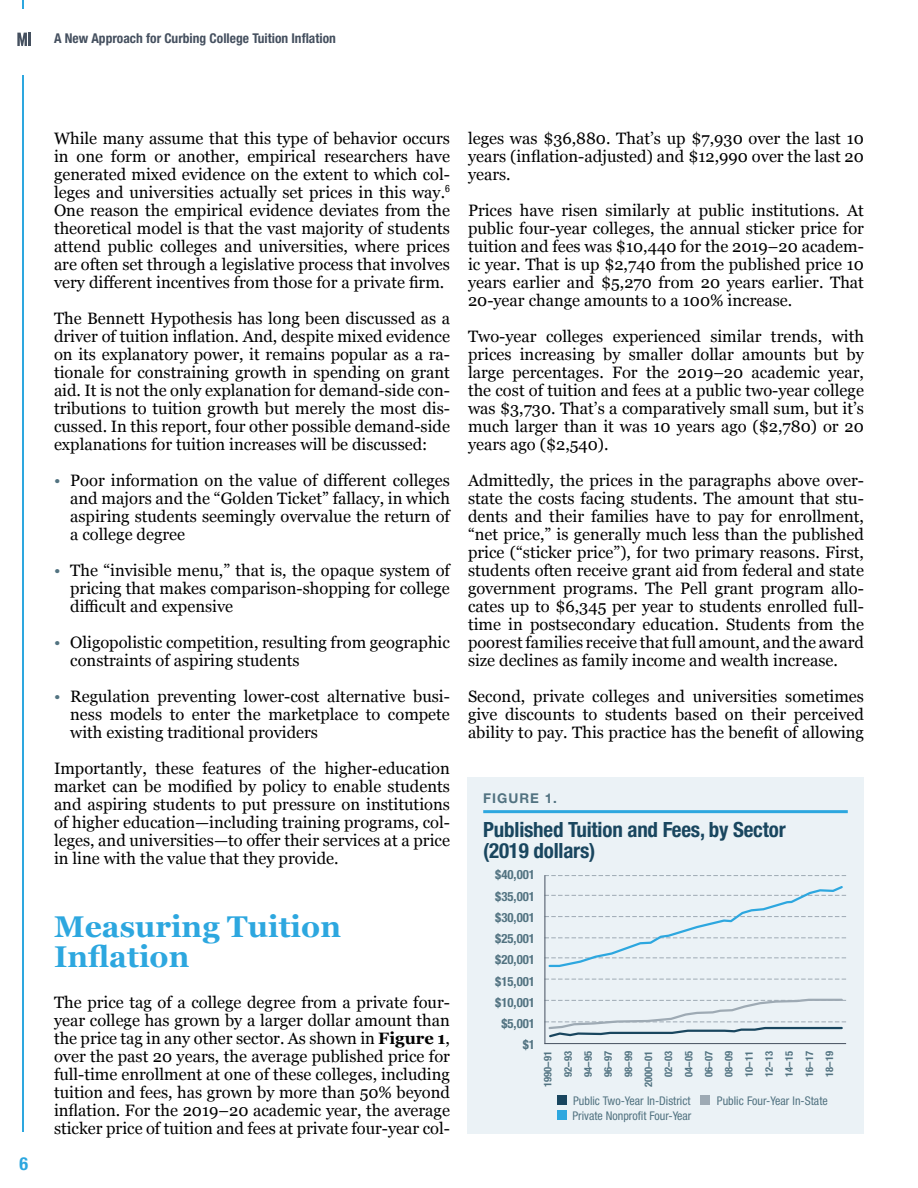
<style>
.page{position:relative;width:918px;height:1188px;background:#fff}
.page>*{position:absolute;margin:0;border:0;box-sizing:border-box;transform-origin:0 0}
.t1{font:700 30px/30px "Georgia";color:#2da7df}
.t2{font:700 condensed 21px/21px "Helvetica Neue LT Pro";letter-spacing:-.01em;color:#19465f}
.t3{font:700 condensed 18px "Helvetica Neue LT Pro";color:#2da7df}
.t4{font:16.5px/18px "Georgia";color:#000;text-align:justify}
.t5{font:700 condensed 13.5px "Helvetica Neue LT Pro";color:#45505f}
.t6{font:700 13.5px "Helvetica Neue LT Pro";letter-spacing:.075em;color:#527381}
.t7{font:700 condensed 12.75px/21.1px "Helvetica Neue LT Pro";color:#527381;text-align:right}
.t8{font:condensed 12px "Helvetica Neue LT Pro";color:#527381}
.t9{font:700 condensed 10.5px/20.1px "Helvetica Neue LT Pro";color:#527381;text-align:right}
.s1{color:#527381}
.s2{font-weight:700}
</style>
<div class="page">
<svg style="left:17px;top:33px;width:14px;height:13px"></svg>
<hr style="left:23px;top:75px;width:1px;height:1056px;background:#2da7df">
<div style="left:467px;top:778px;width:397px;height:356px;background:#ebf2f6"></div>
<hr style="left:483px;top:810px;width:365px;height:3px;background:#2da7df">
<svg style="left:546px;top:979px;width:300px;height:1px"></svg>
<svg style="left:546px;top:875px;width:300px;height:1px"></svg>
<div style="left:557px;top:1095px;width:10px;height:10px;background:#19465f"></div>
<div style="left:700px;top:1095px;width:10px;height:10px;background:#9eaab4"></div>
<div style="left:557px;top:1110px;width:10px;height:10px;background:#2da7df"></div>
<hr style="left:545px;top:1043px;width:301px;height:1px;background:#45505f">
<hr style="left:545px;top:875px;width:1px;height:169px;background:#45505f">
<svg style="left:545px;top:884px;width:301px;height:84px"></svg>
<svg style="left:545px;top:998px;width:301px;height:41px"></svg>
<p class="t5" style="left:54px;top:30px;width:283px">A New Approach for Curbing College Tuition Inflation</p>
<p class="t3" style="left:20px;top:1153px;width:10px">6</p>
<p class="t4" style="left:54px;top:129px;width:398px">While many assume that this type of behavior occurs in one form or another, empirical researchers have generated mixed evidence on the extent to which col&shy;leges and universities actually set prices in this way.<sup>6<br></sup>One reason the empirical evidence deviates from the theoretical model is that the vast majority of students attend public colleges and universities, where prices are often set through a legislative process that involves very different incentives from those for a private firm.</p>
<p class="t4" style="left:54px;top:309px;width:398px">The Bennett Hypothesis has long been discussed as a driver of tuition inflation. And, despite mixed evidence on its explanatory power, it remains popular as a ra&shy;tionale for constraining growth in spending on grant aid. It is not the only explanation for demand-side con&shy;tributions to tuition growth but merely the most dis&shy;cussed. In this report, four other possible demand-side explanations for tuition increases will be discussed:</p>
<p class="t4" style="left:70px;top:471px;width:381px;text-indent:-16px"><span class="s1">•</span> Poor information on the value of different colleges and majors and the “Golden Ticket” fallacy, in which aspiring students seemingly overvalue the return of a college degree</p>
<p class="t4" style="left:70px;top:561px;width:381px;text-indent:-16px"><span class="s1">•</span> The “invisible menu,” that is, the opaque system of pricing that makes comparison-shopping for college difficult and expensive</p>
<p class="t4" style="left:70px;top:633px;width:381px;text-indent:-16px"><span class="s1">•</span> Oligopolistic competition, resulting from geographic constraints of aspiring students</p>
<p class="t4" style="left:70px;top:687px;width:381px;text-indent:-16px"><span class="s1">•</span> Regulation preventing lower-cost alternative busi&shy;ness models to enter the marketplace to compete with existing traditional providers</p>
<p class="t4" style="left:54px;top:759px;width:397px">Importantly, these features of the higher-education market can be modified by policy to enable students and aspiring students to put pressure on institutions of higher education—including training programs, col&shy;leges, and universities—to offer their services at a price in line with the value that they provide.</p>
<h1 class="t1" style="left:54px;top:910px;width:289px">Measuring Tuition<br>Inflation</h1>
<p class="t4" style="left:54px;top:993px;width:398px">The price tag of a college degree from a private four&shy;year college has grown by a larger dollar amount than the price tag in any other sector. As shown in <span class="s2">Figure 1</span>, over the past 20 years, the average published price for full-time enrollment at one of these colleges, including tuition and fees, has grown by more than 50% beyond inflation. For the 2019–20 academic year, the average sticker price of tuition and fees at private four-year col-</p>
<p class="t4" style="left:468px;top:129px;width:398px">leges was $36,880. That’s up $7,930 over the last 10 years (inflation-adjusted) and $12,990 over the last 20 years.</p>
<p class="t4" style="left:468px;top:201px;width:398px">Prices have risen similarly at public institutions. At public four-year colleges, the annual sticker price for tuition and fees was $10,440 for the 2019–20 academ&shy;ic year. That is up $2,740 from the published price 10 years earlier and $5,270 from 20 years earlier. That 20-year change amounts to a 100% increase.</p>
<p class="t4" style="left:468px;top:327px;width:398px">Two-year colleges experienced similar trends, with prices increasing by smaller dollar amounts but by large percentages. For the 2019–20 academic year, the cost of tuition and fees at a public two-year college was $3,730. That’s a comparatively small sum, but it’s much larger than it was 10 years ago ($2,780) or 20 years ago ($2,540).</p>
<p class="t4" style="left:468px;top:471px;width:398px">Admittedly, the prices in the paragraphs above over&shy;state the costs facing students. The amount that stu&shy;dents and their families have to pay for enrollment, “net price,” is generally much less than the published price (“sticker price”), for two primary reasons. First, students often receive grant aid from federal and state government programs. The Pell grant program allo&shy;cates up to $6,345 per year to students enrolled full&shy;time in postsecondary education. Students from the poorest families receive that full amount, and the award size declines as family income and wealth increase.</p>
<p class="t4" style="left:468px;top:687px;width:397px">Second, private colleges and universities sometimes give discounts to students based on their perceived ability to pay. This practice has the benefit of allowing</p>
<p class="t6" style="left:483px;top:790px;width:75px">FIGURE 1.</p>
<p class="t2" style="left:483px;top:819px;width:304px">Published Tuition and Fees, by Sector (2019 dollars)</p>
<p class="t7" style="left:495px;top:864px;width:41px">$40,001 $35,001 $30,001 $25,001 $20,001 $15,001 $10,001 $5,001 $1</p>
<p class="t9" style="left:538px;top:1087px;width:37px;rotate:-90deg">1990–91<br>92–93<br>94–95<br>96–97<br>98–99<br>2000–01<br>02–03<br>04–05<br>06–07<br>08–09<br>10–11<br>12–13<br>14–15<br>16–17<br>18–19</p>
<p class="t8" style="left:573px;top:1094px;width:119px">Public Two-Year In-District</p>
<p class="t8" style="left:717px;top:1094px;width:112px">Public Four-Year In-State</p>
<p class="t8" style="left:572px;top:1109px;width:121px">Private Nonprofit Four-Year</p>
</div>
